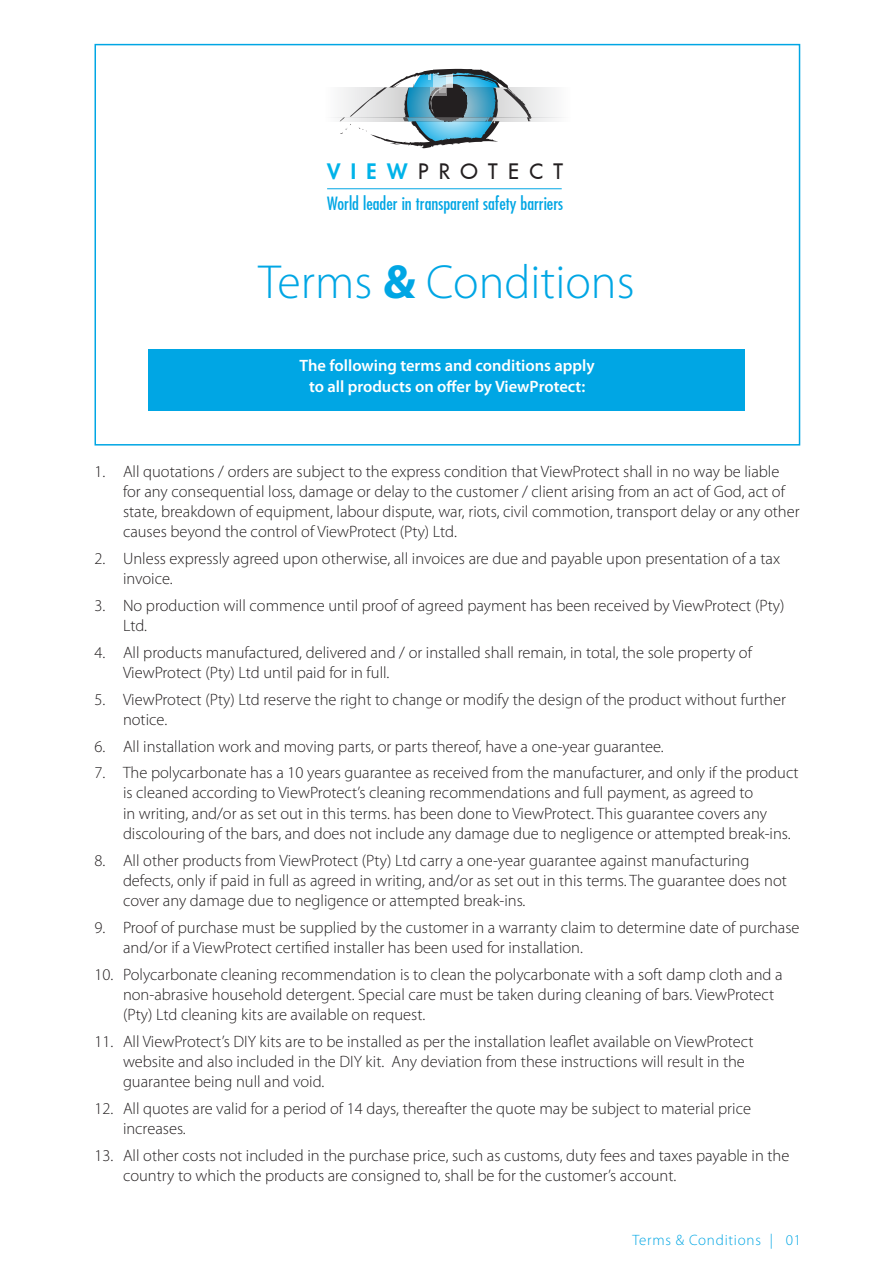
<style>
.page{position:relative;width:893px;height:1263px;background:#fff}
.page>*{position:absolute;margin:0;border:0;box-sizing:border-box;transform-origin:0 0}
.t1{font:300 48px "Myriad Pro";color:#00a6e4}
.t2{font:20.85px "Futura";letter-spacing:.5em;color:#231f20}
.t3{font:condensed 17.85px "Futura";color:#00a6e4}
.body_copy{font:300 16.5px/20.2px "Myriad Pro";color:#231f20}
.body_copy-2{font:600 16.5px/21px "Myriad Pro";color:#fff;text-align:center}
.t4{font:300 15px "Myriad Pro";letter-spacing:.05em;color:#00a6e4}
.s1{font-weight:800;color:#00b3e9}
.s2{font-weight:700}
</style>
<div class="page">
<div style="left:94px;top:44px;width:706px;height:402px;border:2px solid #00a6e4"></div>
<hr style="left:327px;top:188px;width:235px;height:1px;background:#00a6e4">
<svg style="left:339px;top:69px;width:193px;height:79px"></svg>
<svg style="left:339px;top:87px;width:214px;height:30px;background:#99aeb7"></svg>
<svg style="left:333px;top:117px;width:229px;height:4px"></svg>
<div style="left:148px;top:350px;width:597px;height:61px;background:#00a6e4"></div>
<p class="t2" style="left:327px;top:158px;width:237px"><span class="s1">VIEW</span>PROTECT</p>
<p class="t3" style="left:327px;top:192px;width:237px">World leader in transparent safety barriers</p>
<p class="t1" style="left:258px;top:253px;width:378px">Terms <span class="s2">&amp;</span> Conditions</p>
<p class="body_copy-2" style="left:300px;top:355px;width:297px">The following terms and conditions apply to all products on offer by ViewProtect:</p>
<p class="body_copy" style="left:123px;top:461px;width:678px;text-indent:-28px">1. All quotations / orders are subject to the express condition that ViewProtect shall in no way be liable for any consequential loss, damage or delay to the customer / client arising from an act of God, act of state, breakdown of equipment, labour dispute, war, riots, civil commotion, transport delay or any other causes beyond the control of ViewProtect (Pty) Ltd.</p>
<p class="body_copy" style="left:123px;top:548px;width:659px;text-indent:-28px">2. Unless expressly agreed upon otherwise, all invoices are due and payable upon presentation of a tax invoice.</p>
<p class="body_copy" style="left:123px;top:595px;width:663px;text-indent:-28px">3. No production will commence until proof of agreed payment has been received by ViewProtect (Pty)<br>Ltd.</p>
<p class="body_copy" style="left:123px;top:642px;width:631px;text-indent:-28px">4. All products manufactured, delivered and / or installed shall remain, in total, the sole property of<br>ViewProtect (Pty) Ltd until paid for in full.</p>
<p class="body_copy" style="left:123px;top:689px;width:664px;text-indent:-28px">5. ViewProtect (Pty) Ltd reserve the right to change or modify the design of the product without further notice.</p>
<p class="body_copy" style="left:94px;top:736px;width:571px">6. All installation work and moving parts, or parts thereof, have a one-year guarantee.</p>
<p class="body_copy" style="left:123px;top:762px;width:677px;text-indent:-28px">7. The polycarbonate has a 10 years guarantee as received from the manufacturer, and only if the product is cleaned according to ViewProtect’s cleaning recommendations and full payment, as agreed to<br>in writing, and/or as set out in this terms. has been done to ViewProtect. This guarantee covers any discolouring of the bars, and does not include any damage due to negligence or attempted break-ins.</p>
<p class="body_copy" style="left:123px;top:850px;width:665px;text-indent:-28px">8. All other products from ViewProtect (Pty) Ltd carry a one-year guarantee against manufacturing defects, only if paid in full as agreed in writing, and/or as set out in this terms. The guarantee does not cover any damage due to negligence or attempted break-ins.</p>
<p class="body_copy" style="left:123px;top:917px;width:678px;text-indent:-28px">9. Proof of purchase must be supplied by the customer in a warranty claim to determine date of purchase and/or if a ViewProtect certified installer has been used for installation.</p>
<p class="body_copy" style="left:123px;top:964px;width:661px;text-indent:-28px">10. Polycarbonate cleaning recommendation is to clean the polycarbonate with a soft damp cloth and a non-abrasive household detergent. Special care must be taken during cleaning of bars. ViewProtect (Pty) Ltd cleaning kits are available on request.</p>
<p class="body_copy" style="left:123px;top:1031px;width:632px;text-indent:-28px">11. All ViewProtect’s DIY kits are to be installed as per the installation leaflet available on ViewProtect website and also included in the DIY kit. Any deviation from these instructions will result in the guarantee being null and void.</p>
<p class="body_copy" style="left:123px;top:1098px;width:630px;text-indent:-28px">12. All quotes are valid for a period of 14 days, thereafter the quote may be subject to material price increases.</p>
<p class="body_copy" style="left:123px;top:1145px;width:668px;text-indent:-28px">13. All other costs not included in the purchase price, such as customs, duty fees and taxes payable in the country to which the products are consigned to, shall be for the customer’s account.</p>
<p class="t4" style="left:632px;top:1231px;width:170px">Terms &amp; Conditions | 01</p>
</div>
